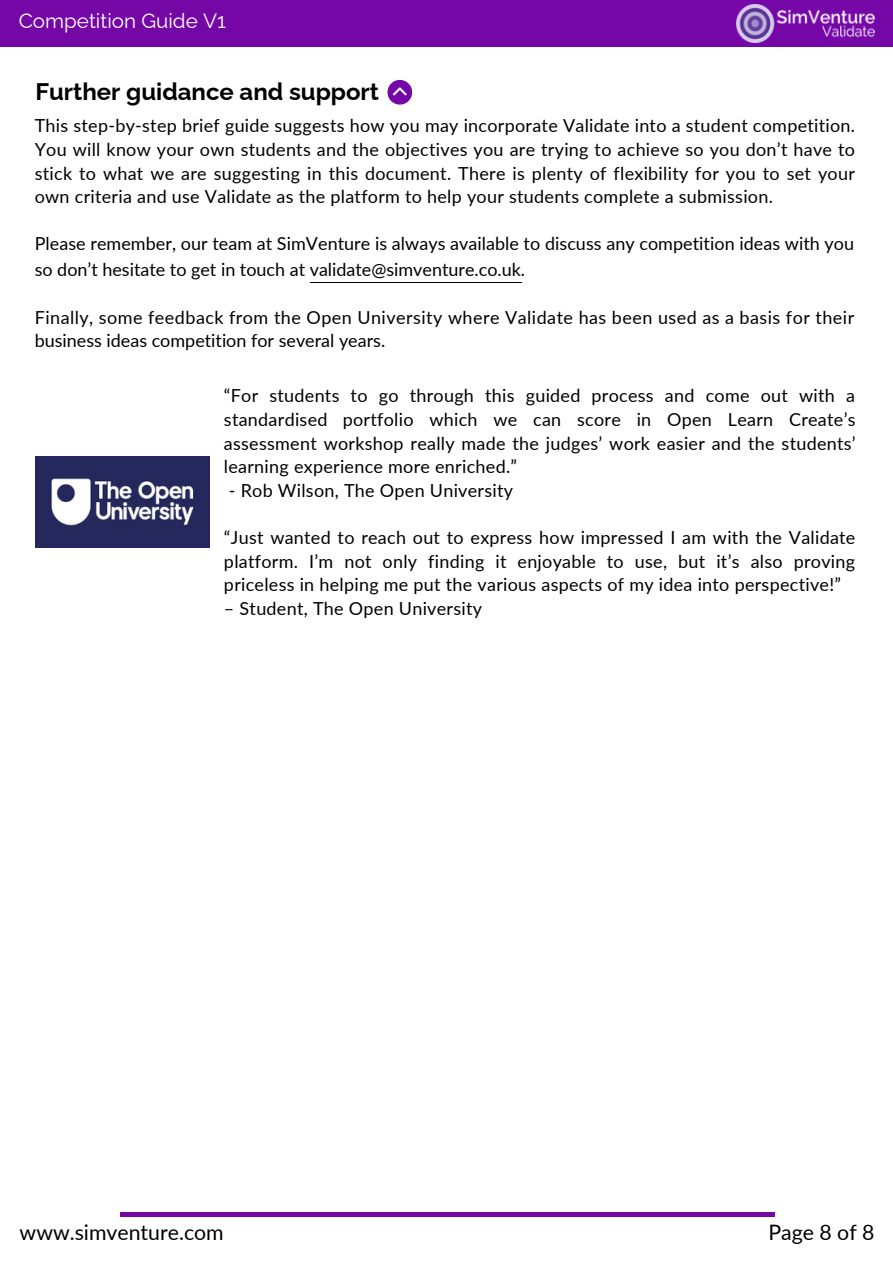
<style>
.page{position:relative;width:893px;height:1264px;background:#fff}
.page>*{position:absolute;margin:0;border:0;box-sizing:border-box;transform-origin:0 0}
.t1{font:700 24px "Raleway";color:#000}
.t2{font:21.3px "Lato";color:#000}
.t3{font:20.55px "Raleway";color:#fff}
.t4{font:18px/23.5px "Lato";letter-spacing:.015em;color:#000;text-align:justify}
</style>
<div class="page">
<div style="left:0;top:0;width:892px;height:46px;background:#7507a7"></div>
<img style="left:736px;top:5px;width:138px;height:38px">
<hr style="left:120px;top:1212px;width:654px;height:4px;background:#7507a7">
<img style="left:35px;top:456px;width:175px;height:91px">
<hr style="left:310px;top:282px;width:211px;height:1px;background:#000">
<svg style="left:387px;top:80px;width:25px;height:25px"></svg>
<p class="t3" style="left:19px;top:8px;width:208px">Competition Guide V1</p>
<p class="t1" style="left:35px;top:78px;width:345px">Further guidance and support</p>
<p class="t4" style="left:35px;top:114px;width:821px">This step-by-step brief guide suggests how you may incorporate Validate into a student competition.<br>You will know your own students and the objectives you are trying to achieve so you don’t have to stick to what we are suggesting in this document. There is plenty of flexibility for you to set your own criteria and use Validate as the platform to help your students complete a submission.</p>
<p class="t4" style="left:35px;top:232px;width:820px">Please remember, our team at SimVenture is always available to discuss any competition ideas with you</p>
<p class="t4" style="left:35px;top:257px;width:492px">so don’t hesitate to get in touch at validate@simventure.co.uk.</p>
<p class="t4" style="left:35px;top:305px;width:820px">Finally, some feedback from the Open University where Validate has been used as a basis for their</p>
<p class="t4" style="left:35px;top:328px;width:352px">business ideas competition for several years.</p>
<p class="t4" style="left:224px;top:384px;width:633px">“For students to go through this guided process and come out with a standardised portfolio which we can score in Open Learn Create’s assessment workshop really made the judges’ work easier and the students’ learning experience more enriched.”</p>
<p class="t4" style="left:229px;top:478px;width:286px">- Rob Wilson, The Open University</p>
<p class="t4" style="left:224px;top:525px;width:633px">“Just wanted to reach out to express how impressed I am with the Validate platform. I’m not only finding it enjoyable to use, but it’s also proving priceless in helping me put the various aspects of my idea into perspective!”</p>
<p class="t4" style="left:224px;top:596px;width:259px">– Student, The Open University</p>
<p class="t2" style="left:20px;top:1219px;width:206px">www.simventure.com</p>
<p class="t2" style="left:768px;top:1219px;width:108px">Page 8 of 8</p>
</div>
